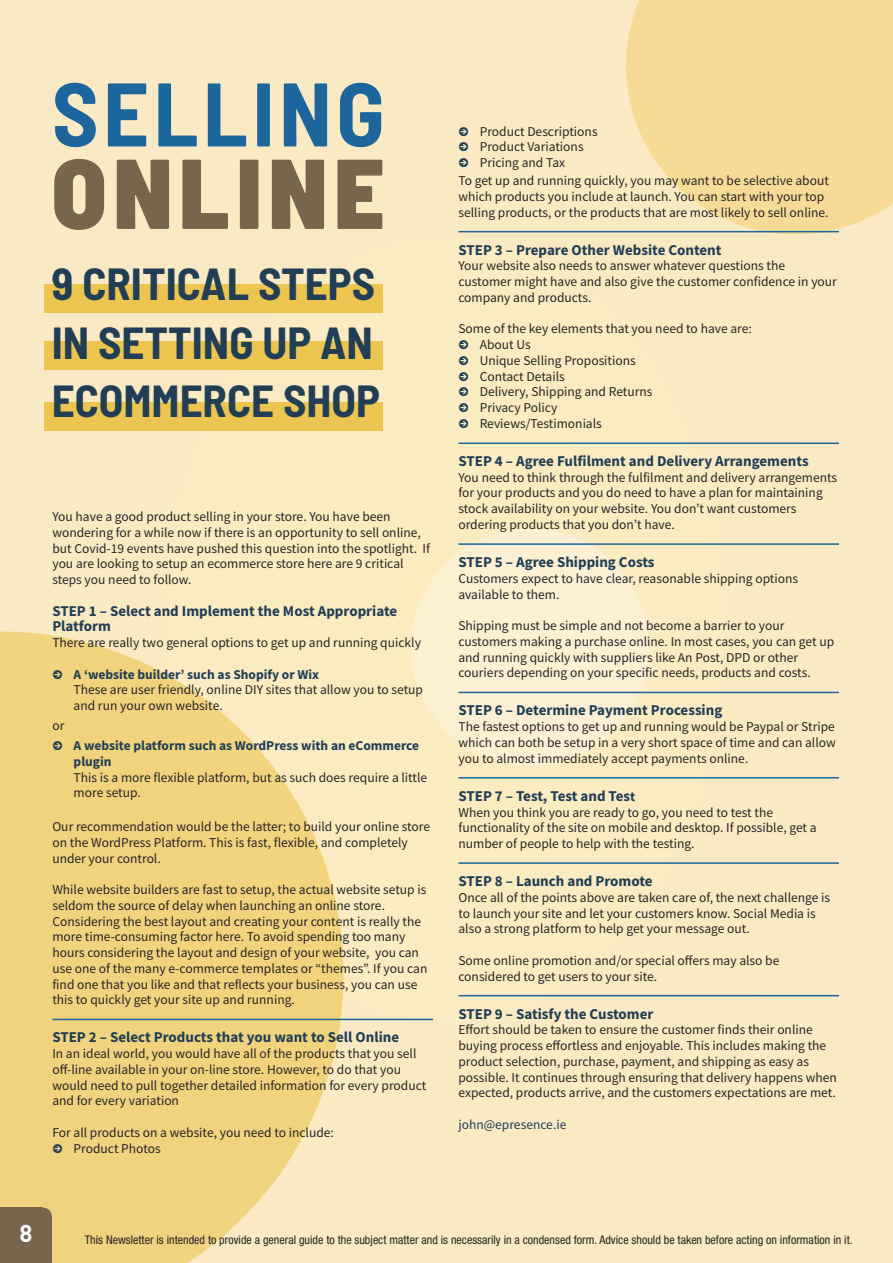
<style>
.page{position:relative;width:893px;height:1263px;background:#faeac4}
.page>*{position:absolute;margin:0;border:0;box-sizing:border-box;transform-origin:0 0}
.t1{font:900 semi-condensed 99px "Barlow";letter-spacing:.07em;color:#77654d}
.t2{font:700 semi-condensed 90px "Barlow";letter-spacing:.05em;color:#1c669d}
.t3{font:700 semi-condensed 45px/58.5px "Barlow";color:#213e55}
.t4{font:700 24px "DIN";color:#fff}
.t5{font:700 15px/15.8px "Source Sans Pro";color:#213e55}
.t6{font:13.5px/15.8px "Source Sans Pro";color:#272526}
.t7{font:700 13.5px/15.8px "Source Sans Pro";color:#213e55}
.t8{font:13.5px "Source Sans Pro";color:#213e55}
.t9{font:condensed 12px "Helvetica Neue";color:#272526}
.s1{font-size:13.5px}
</style>
<div class="page">
<svg style="left:626px;top:0;width:267px;height:234px;background:#f5dc9a"></svg>
<svg style="left:0;top:631px;width:343px;height:632px;fill:#f1d37e"></svg>
<div style="left:411px;top:528px;width:238px;height:238px;background:#fcf0d2;border-radius:50%"></div>
<div style="left:0;top:1208px;width:43px;height:55px;background:#77654d"></div>
<div style="left:0;top:1217px;width:52px;height:46px;background:#77654d"></div>
<div style="left:5px;top:1208px;width:47px;height:44px;background:#77654d;border-radius:9px"></div>
<hr style="left:52px;top:1019px;width:381px;height:1px;background:#1c669d">
<hr style="left:458px;top:231px;width:381px;height:1px;background:#1c669d">
<hr style="left:458px;top:442px;width:381px;height:2px;background:#1c669d">
<hr style="left:458px;top:543px;width:381px;height:2px;background:#1c669d">
<hr style="left:458px;top:692px;width:381px;height:1px;background:#1c669d">
<hr style="left:458px;top:777px;width:381px;height:1px;background:#1c669d">
<hr style="left:458px;top:862px;width:381px;height:2px;background:#1c669d">
<hr style="left:458px;top:995px;width:381px;height:1px;background:#1c669d">
<div style="left:44px;top:284px;width:339px;height:29px;background:#ebc54f"></div>
<div style="left:44px;top:341px;width:339px;height:29px;background:#ebc54f"></div>
<div style="left:44px;top:402px;width:339px;height:29px;background:#ebc54f"></div>
<svg style="left:53px;top:670px;width:9px;height:9px"></svg>
<svg style="left:53px;top:741px;width:9px;height:9px"></svg>
<svg style="left:53px;top:1144px;width:9px;height:9px"></svg>
<h2 class="t2" style="left:52px;top:63px;width:334px">SELLING</h2>
<h1 class="t1" style="left:52px;top:137px;width:334px">ONLINE</h1>
<h3 class="t3" style="left:52px;top:255px;width:330px">9 CRITICAL STEPS<br>IN SETTING UP AN<br>ECOMMERCE SHOP</h3>
<p class="t6" style="left:52px;top:510px;width:379px">You have a good product selling in your store. You have been wondering for a while now if there is an opportunity to sell online, but Covid-19 events have pushed this question into the spotlight. If you are looking to setup an ecommerce store here are 9 critical steps you need to follow.</p>
<p class="t5" style="left:52px;top:604px;width:346px">STEP 1 – Select and Implement the Most Appropriate<br>Platform</p>
<p class="t6" style="left:52px;top:636px;width:370px">There are really two general options to get up and running quickly</p>
<p class="t7" style="left:74px;top:667px;width:247px">A ‘website builder’ such as Shopify or Wix</p>
<p class="t6" style="left:74px;top:683px;width:351px">These are user friendly, online DIY sites that allow you to setup and run your own website.</p>
<p class="t6" style="left:52px;top:719px;width:14px">or</p>
<p class="t7" style="left:74px;top:739px;width:347px">A website platform such as WordPress with an eCommerce plugin</p>
<p class="t6" style="left:74px;top:770px;width:355px">This is a more flexible platform, but as such does require a little more setup.</p>
<p class="t6" style="left:52px;top:820px;width:379px">Our recommendation would be the latter; to build your online store on the WordPress Platform. This is fast, flexible, and completely under your control.</p>
<p class="t6" style="left:52px;top:883px;width:376px">While website builders are fast to setup, the actual website setup is seldom the source of delay when launching an online store.<br>Considering the best layout and creating your content is really the more time-consuming factor here. To avoid spending too many hours considering the layout and design of your website, you can use one of the many e-commerce templates or “themes”. If you can find one that you like and that reflects your business, you can use this to quickly get your site up and running.</p>
<p class="t5" style="left:52px;top:1031px;width:348px">STEP 2 – Select Products that you want to Sell Online</p>
<p class="t6" style="left:52px;top:1047px;width:375px">In an ideal world, you would have all of the products that you sell off-line available in your on-line store. However, to do that you would need to pull together detailed information for every product and for every variation</p>
<p class="t6" style="left:74px;top:1126px;width:262px;text-indent:-21px">For all products on a website, you need to include:<br>Product Photos</p>
<p class="t6" style="left:480px;top:124px;width:119px">Product Descriptions<br>Product Variations<br>Pricing and Tax</p>
<p class="t6" style="left:458px;top:174px;width:372px">To get up and running quickly, you may want to be selective about which products you include at launch. You can start with your top selling products, or the products that are most likely to sell online.</p>
<p class="t5" style="left:458px;top:243px;width:265px">STEP 3 – Prepare Other Website Content</p>
<p class="t6" style="left:458px;top:259px;width:380px">Your website also needs to answer whatever questions the customer might have and also give the customer confidence in your company and products.</p>
<p class="t6" style="left:480px;top:322px;width:274px;text-indent:-21px">Some of the key elements that you need to have are:<br>About Us<br>Unique Selling Propositions<br>Contact Details<br>Delivery, Shipping and Returns<br>Privacy Policy<br>Reviews/Testimonials</p>
<p class="t5" style="left:458px;top:454px;width:352px">STEP 4 – Agree Fulfilment and Delivery Arrangements</p>
<p class="t6" style="left:458px;top:471px;width:380px">You need to think through the fulfilment and delivery arrangements for your products and you do need to have a plan for maintaining stock availability on your website. You don’t want customers ordering products that you don’t have.</p>
<p class="t5" style="left:458px;top:556px;width:198px">STEP 5 – Agree Shipping Costs</p>
<p class="t6" style="left:458px;top:572px;width:341px">Customers expect to have clear, reasonable shipping options available to them.</p>
<p class="t6" style="left:458px;top:619px;width:377px">Shipping must be simple and not become a barrier to your customers making a purchase online. In most cases, you can get up and running quickly with suppliers like An Post, DPD or other couriers depending on your specific needs, products and costs.</p>
<p class="t5" style="left:458px;top:704px;width:265px">STEP 6 – Determine Payment Processing</p>
<p class="t6" style="left:458px;top:720px;width:379px;text-align:justify">The fastest options to get up and running would be Paypal or Stripe which can both be setup in a very short space of time and can allow you to almost immediately accept payments online.</p>
<p class="t5" style="left:458px;top:789px;width:178px">STEP 7 – Test, Test and Tes<span class="s1">t</span></p>
<p class="t6" style="left:458px;top:805px;width:360px">When you think you are ready to go, you need to test the functionality of the site on mobile and desktop. If possible, get a number of people to help with the testing.</p>
<p class="t5" style="left:458px;top:874px;width:196px">STEP 8 – Launch and Promote</p>
<p class="t6" style="left:458px;top:891px;width:373px">Once all of the points above are taken care of, the next challenge is to launch your site and let your customers know. Social Media is also a strong platform to help get your message out.</p>
<p class="t6" style="left:458px;top:954px;width:322px">Some online promotion and/or special offers may also be considered to get users to your site.</p>
<p class="t5" style="left:458px;top:1007px;width:197px">STEP 9 – Satisfy the Customer</p>
<p class="t6" style="left:458px;top:1023px;width:380px">Effort should be taken to ensure the customer finds their online buying process effortless and enjoyable. This includes making the product selection, purchase, payment, and shipping as easy as possible. It continues through ensuring that delivery happens when expected, products arrive, and the customers expectations are met.</p>
<p class="t8" style="left:458px;top:1119px;width:109px">john@epresence.ie</p>
<h3 class="t4" style="left:19px;top:1225px;width:15px">8</h3>
<p class="t9" style="left:85px;top:1235px;width:769px">This Newsletter is intended to provide a general guide to the subject matter and is necessarily in a condensed form. Advice should be taken before acting on information in it.</p>
</div>
